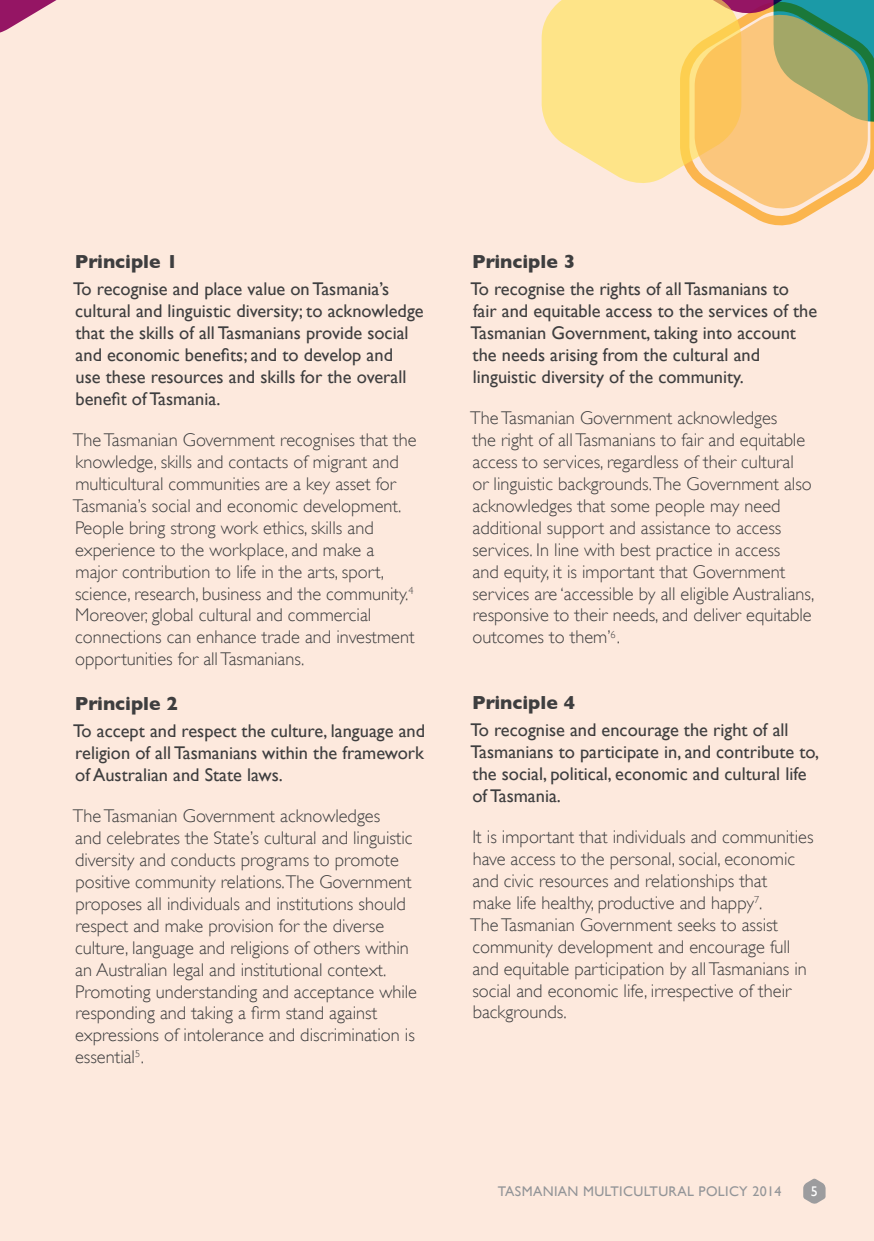
<style>
.page{position:relative;width:874px;height:1241px;background:#fff}
.page>*{position:absolute;margin:0;border:0;box-sizing:border-box;transform-origin:0 0}
.MP__head_2{font:700 19.25px "Gill Sans";color:#3e3e3f}
.MP_body_smaller{font:300 18.38px/21.9px "Gill Sans";color:#3e3e3f}
.MP_principle{font:18.38px/21.9px "Gill Sans";color:#3e3e3f}
.t1{font:14px "Gill Sans";letter-spacing:.025em;color:#939598}
.t2{font:14px "Gill Sans";color:#fff}
</style>
<div class="page">
<div style="left:0;top:0;width:873px;height:1240px;background:#fde9dd"></div>
<svg style="left:742px;top:210px;width:76px;height:16px"></svg>
<svg style="left:541px;top:0;width:332px;height:210px;background:#e7ce88"></svg>
<svg style="left:0;top:0;width:57px;height:33px"></svg>
<svg style="left:803px;top:1178px;width:22px;height:26px"></svg>
<p class="MP__head_2" style="left:75px;top:250px;width:104px">Principle 1</p>
<p class="MP_principle" style="left:73px;top:278px;width:352px">To recognise and place value on Tasmania’s cultural and linguistic diversity; to acknowledge that the skills of all Tasmanians provide social and economic benefits; and to develop and<br>use these resources and skills for the overall benefit of Tasmania.</p>
<p class="MP_body_smaller" style="left:73px;top:428px;width:345px">The Tasmanian Government recognises that the knowledge, skills and contacts of migrant and multicultural communities are a key asset for Tasmania’s social and economic development.<br>People bring strong work ethics, skills and experience to the workplace, and make a major contribution to life in the arts, sport, science, research, business and the community.<sup>4<br></sup>Moreover, global cultural and commercial connections can enhance trade and investment opportunities for all Tasmanians.</p>
<p class="MP__head_2" style="left:75px;top:692px;width:104px">Principle 2</p>
<p class="MP_principle" style="left:73px;top:719px;width:353px;text-align:justify">To accept and respect the culture, language and religion of all Tasmanians within the framework of Australian and State laws.</p>
<p class="MP_body_smaller" style="left:73px;top:804px;width:345px">The Tasmanian Government acknowledges<br>and celebrates the State’s cultural and linguistic diversity and conducts programs to promote positive community relations.The Government proposes all individuals and institutions should respect and make provision for the diverse culture, language and religions of others within an Australian legal and institutional context.<br>Promoting understanding and acceptance while responding and taking a firm stand against expressions of intolerance and discrimination is essential<sup>5</sup>.</p>
<p class="MP__head_2" style="left:472px;top:250px;width:104px">Principle 3</p>
<p class="MP_principle" style="left:470px;top:278px;width:348px">To recognise the rights of all Tasmanians to fair and equitable access to the services of the Tasmanian Government, taking into account the needs arising from the cultural and linguistic diversity of the community.</p>
<p class="MP_body_smaller" style="left:470px;top:406px;width:345px">The Tasmanian Government acknowledges<br>the right of all Tasmanians to fair and equitable access to services, regardless of their cultural<br>or linguistic backgrounds.The Government also acknowledges that some people may need additional support and assistance to access services. In line with best practice in access<br>and equity, it is important that Government services are ‘accessible by all eligible Australians, responsive to their needs, and deliver equitable outcomes to them’<sup>6</sup>.</p>
<p class="MP__head_2" style="left:472px;top:691px;width:104px">Principle 4</p>
<p class="MP_principle" style="left:470px;top:718px;width:350px">To recognise and encourage the right of all Tasmanians to participate in, and contribute to, the social, political, economic and cultural life of Tasmania.</p>
<p class="MP_body_smaller" style="left:470px;top:825px;width:345px">It is important that individuals and communities have access to the personal, social, economic and civic resources and relationships that<br>make life healthy, productive and happy<sup>7</sup>.<br>The Tasmanian Government seeks to assist community development and encourage full and equitable participation by all Tasmanians in social and economic life, irrespective of their backgrounds.</p>
<p class="t1" style="left:497px;top:1182px;width:285px">TASMANIAN MULTICULTURAL POLICY 2014</p>
<p class="t2" style="left:810px;top:1183px;width:8px">5</p>
</div>
